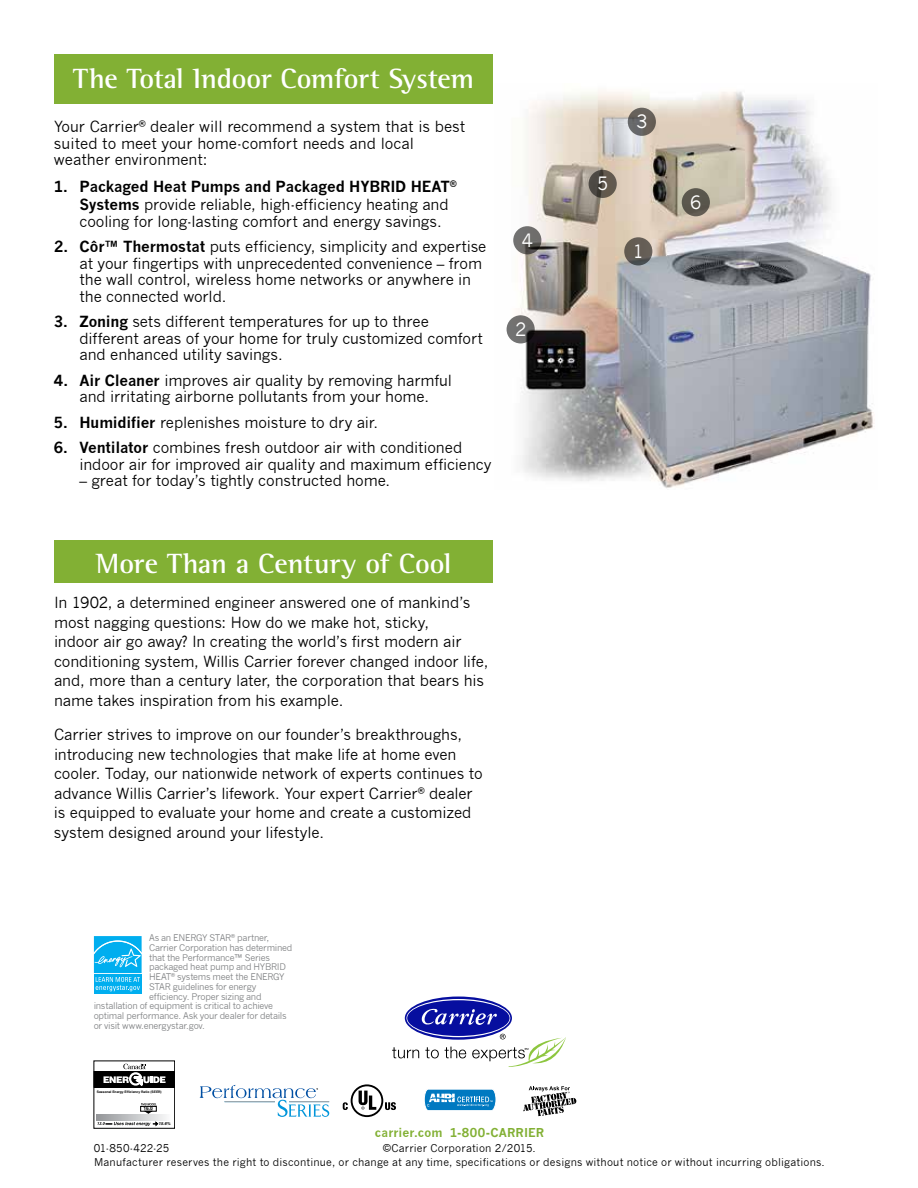
<style>
.page{position:relative;width:918px;height:1188px;background:#fff}
.page>*{position:absolute;margin:0;border:0;box-sizing:border-box;transform-origin:0 0}
.t1{font:700 28.5px "Rotis Semi Serif";letter-spacing:-.01em;color:#fff}
.t2{font:18px "News Gothic";color:#fff}
.t3{font:15px/19.5px "News Gothic";letter-spacing:-.01em;color:#000}
.t4{font:700 15px/18px "News Gothic";letter-spacing:-.01em;color:#000}
.t5{font:700 12px "News Gothic";letter-spacing:.01em;color:#82b034}
.t6{font:10.5px/13.5px "News Gothic";letter-spacing:.015em;color:#000;text-align:center}
.t7{font:9px "News Gothic";letter-spacing:-.03em;color:#808284}
.t8{font:700 4.95px "Helvetica";color:#000}
.t9{font:italic 700 4.2px "Helvetica";color:#000}
.t10{font:700 3.3px "Helvetica";color:#000}
.s1{font-weight:400}
.s2{font-weight:700}
</style>
<div class="page">
<img style="left:506px;top:91px;width:368px;height:397px">
<svg style="left:392px;top:1047px;width:27px;height:11px"></svg>
<svg style="left:425px;top:1047px;width:14px;height:11px"></svg>
<svg style="left:445px;top:1047px;width:21px;height:11px"></svg>
<svg style="left:472px;top:1034px;width:94px;height:33px"></svg>
<svg style="left:405px;top:997px;width:107px;height:43px"></svg>
<svg style="left:406px;top:999px;width:104px;height:38px"></svg>
<div style="left:407px;top:1000px;width:103px;height:36px;background:#060e9f;border-radius:50%"></div>
<svg style="left:421px;top:1008px;width:76px;height:17px"></svg>
<svg style="left:359px;top:1091px;width:17px;height:19px"></svg>
<div style="left:351px;top:1084px;width:32px;height:33px;border:2px solid #000;border-radius:50%"></div>
<svg style="left:343px;top:1102px;width:5px;height:8px"></svg>
<svg style="left:385px;top:1102px;width:11px;height:8px"></svg>
<svg style="left:523px;top:1086px;width:53px;height:30px"></svg>
<svg style="left:424px;top:1089px;width:72px;height:22px;background:#429bd0"></svg>
<div style="left:54px;top:54px;width:438px;height:49px;background:#82b034"></div>
<div style="left:54px;top:540px;width:438px;height:43px;background:#82b034"></div>
<svg style="left:200px;top:1085px;width:129px;height:32px"></svg>
<div style="left:624px;top:237px;width:28px;height:28px;background:linear-gradient(to bottom,#74685b,#505150);border-radius:50%"></div>
<svg style="left:507px;top:315px;width:28px;height:28px"></svg>
<svg style="left:589px;top:170px;width:28px;height:28px"></svg>
<div style="left:682px;top:188px;width:28px;height:28px;background:#5a574d;border-radius:50%"></div>
<svg style="left:513px;top:226px;width:28px;height:28px"></svg>
<svg style="left:628px;top:108px;width:28px;height:28px"></svg>
<svg style="left:97px;top:1114px;width:69px;height:6px"></svg>
<svg style="left:145px;top:1111px;width:7px;height:2px"></svg>
<div style="left:140px;top:1106px;width:17px;height:5px;border:1px solid #000"></div>
<svg style="left:141px;top:1103px;width:15px;height:2px"></svg>
<div style="left:94px;top:1071px;width:81px;height:16px;background:#000"></div>
<svg style="left:104px;top:1064px;width:62px;height:22px"></svg>
<svg style="left:98px;top:1122px;width:60px;height:4px"></svg>
<svg style="left:93px;top:936px;width:1px;height:37px"></svg>
<div style="left:94px;top:974px;width:48px;height:20px;background:#00aeef"></div>
<svg style="left:94px;top:936px;width:48px;height:55px"></svg>
<h1 class="t1" style="left:73px;top:68px;width:402px">The Total Indoor Comfort System</h1>
<p class="t3" style="left:54px;top:120px;width:413px;line-height:16.5px">Your Carrier<sup>®</sup> dealer will recommend a system that is best suited to meet your home-comfort needs and local weather environment:</p>
<p class="t4" style="left:80px;top:179px;width:379px;text-indent:-26px">1. Packaged Heat Pumps and Packaged HYBRID HEAT<sup>®<br></sup>Systems <span class="s1">provide reliable, high-efficiency heating and</span></p>
<p class="t3" style="left:80px;top:213px;width:364px">cooling for long-lasting comfort and energy savings.</p>
<p class="t3" style="left:79px;top:240px;width:408px;line-height:16.5px;text-indent:-25px"><span class="s2">2. Côr™ Thermostat</span> puts efficiency, simplicity and expertise at your fingertips with unprecedented convenience – from the wall control, wireless home networks or anywhere in the connected world.</p>
<p class="t3" style="left:79px;top:315px;width:405px;line-height:16.5px;text-indent:-26px"><span class="s2">3. Zoning</span> sets different temperatures for up to three different areas of your home for truly customized comfort and enhanced utility savings.</p>
<p class="t3" style="left:54px;top:373px;width:400px;line-height:16.5px;text-align:center"><span class="s2">4. Air Cleaner</span> improves air quality by removing harmful and irritating airborne pollutants from your home.</p>
<p class="t3" style="left:54px;top:414px;width:326px"><span class="s2">5. Humidifier</span> replenishes moisture to dry air.</p>
<p class="t3" style="left:79px;top:441px;width:414px;line-height:16.5px;text-indent:-26px"><span class="s2">6. Ventilator</span> combines fresh outdoor air with conditioned indoor air for improved air quality and maximum efficiency</p>
<p class="t3" style="left:79px;top:472px;width:312px">– great for today’s tightly constructed home.</p>
<p class="t2" style="left:522px;top:233px;width:13px">4</p>
<p class="t2" style="left:515px;top:322px;width:13px">2</p>
<h1 class="t1" style="left:96px;top:553px;width:357px">More Than a Century of Cool</h1>
<p class="t3" style="left:54px;top:594px;width:436px">In 1902, a determined engineer answered one of mankind’s most nagging questions: How do we make hot, sticky,<br>indoor air go away? In creating the world’s first modern air conditioning system, Willis Carrier forever changed indoor life, and, more than a century later, the corporation that bears his name takes inspiration from his example.</p>
<p class="t3" style="left:54px;top:726px;width:430px">Carrier strives to improve on our founder’s breakthroughs, introducing new technologies that make life at home even cooler. Today, our nationwide network of experts continues to advance Willis Carrier’s lifework. Your expert Carrier<sup>®</sup> dealer is equipped to evaluate your home and create a customized system designed around your lifestyle.</p>
<p class="t7" style="left:149px;top:934px;width:122px">As an ENERGY STAR<sup>®</sup> partner,</p>
<p class="t7" style="left:149px;top:944px;width:145px">Carrier Corporation has determined</p>
<p class="t7" style="left:149px;top:954px;width:122px">that the Performance™ Series</p>
<p class="t7" style="left:149px;top:964px;width:138px">packaged heat pump and HYBRID</p>
<p class="t7" style="left:149px;top:973px;width:137px">HEAT<sup>®</sup> systems meet the ENERGY</p>
<p class="t7" style="left:149px;top:983px;width:109px">STAR guidelines for energy</p>
<p class="t7" style="left:149px;top:993px;width:114px">efficiency. Proper sizing and</p>
<p class="t7" style="left:94px;top:1003px;width:181px">installation of equipment is critical to achieve</p>
<p class="t7" style="left:94px;top:1012px;width:195px">optimal performance. Ask your dealer for details</p>
<p class="t7" style="left:94px;top:1022px;width:113px">or visit www.energystar.gov.</p>
<p class="t2" style="left:597px;top:177px;width:13px">5</p>
<p class="t2" style="left:636px;top:115px;width:13px">3</p>
<p class="t2" style="left:633px;top:244px;width:13px">1</p>
<p class="t2" style="left:690px;top:195px;width:13px">6</p>
<p class="t10" style="left:97px;top:1090px;width:66px">Seasonal Energy Efficiency Ratio (SEER)</p>
<p class="t9" style="left:159px;top:1121px;width:13px">15.6%</p>
<p class="t8" style="left:143px;top:1107px;width:11px">16.0</p>
<p class="t6" style="left:94px;top:1142px;width:77px">01-850-422-25</p>
<p class="t5" style="left:375px;top:1128px;width:171px">carrier.com 1-800-CARRIER</p>
<p class="t6" style="left:94px;top:1143px;width:732px">©Carrier Corporation 2/2015.<br>Manufacturer reserves the right to discontinue, or change at any time, specifications or designs without notice or without incurring obligations.</p>
</div>
